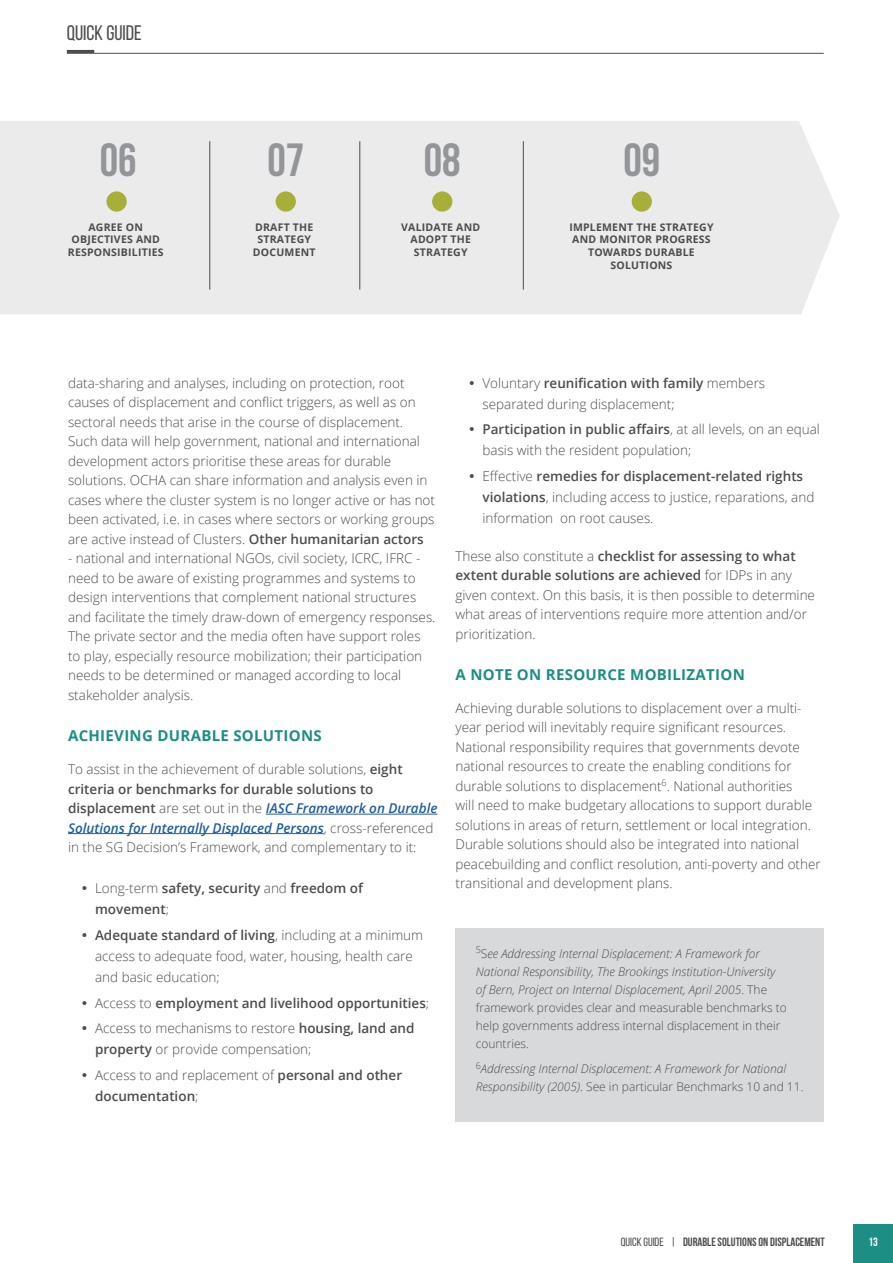
<style>
.page{position:relative;width:893px;height:1263px;background:#fff}
.page>*{position:absolute;margin:0;border:0;box-sizing:border-box;transform-origin:0 0}
.t1{font:700 46.5px "Bebas Neue";color:#939598}
.t2{font:21px "Bebas Neue";color:#4d4d4f}
.t3{font:700 15px "Open Sans";letter-spacing:.02em;color:#1c8e84}
.t4{font:300 13.5px/19.5px "Open Sans";color:#4d4d4f}
.t5{font:600 13.5px/21px "Open Sans";color:#4d4d4f}
.t6{font:italic 300 12px/18px "Open Sans";color:#4d4d4f}
.t7{font:700 12px "Bebas Neue";color:#4d4d4f}
.t8{font:700 12px "Bebas Neue";color:#fff}
.t9{font:700 10.5px/12.6px "Open Sans";letter-spacing:.02em;color:#4d4d4f;text-align:center}
.s1{font-weight:600}
.s2{font-weight:600;font-style:italic;color:#215e9e}
.s3{font-weight:300}
.s4{font-style:normal}
.s5{font-weight:400}
</style>
<div class="page">
<div style="left:854px;top:1224px;width:39px;height:39px;background:#1c8e84"></div>
<div style="left:0;top:121px;width:840px;height:193px;background:#ebebec"></div>
<hr style="left:266px;top:814px;width:171px;height:1px;background:#215e9e">
<hr style="left:68px;top:833px;width:256px;height:1px;background:#215e9e">
<div style="left:455px;top:928px;width:369px;height:194px;background:#d7d9da"></div>
<div style="left:106px;top:191px;width:21px;height:21px;background:#a7af39;border-radius:50%"></div>
<div style="left:276px;top:191px;width:20px;height:21px;background:#a7af39;border-radius:50%"></div>
<div style="left:432px;top:191px;width:20px;height:21px;background:#a7af39;border-radius:50%"></div>
<div style="left:632px;top:191px;width:20px;height:21px;background:#a7af39;border-radius:50%"></div>
<hr style="left:210px;top:141px;width:1px;height:149px;background:#4d4d4f">
<hr style="left:360px;top:141px;width:1px;height:149px;background:#4d4d4f">
<hr style="left:523px;top:141px;width:1px;height:149px;background:#4d4d4f">
<svg style="left:67px;top:50px;width:757px;height:4px"></svg>
<h2 class="t2" style="left:67px;top:22px;width:76px">QUICK GUIDE</h2>
<h1 class="t1" style="left:100px;top:134px;width:38px">06</h1>
<p class="t9" style="left:68px;top:220px;width:97px">AGREE ON<br>OBJECTIVES AND<br>RESPONSIBILITIES</p>
<h1 class="t1" style="left:267px;top:134px;width:38px">07</h1>
<p class="t9" style="left:253px;top:220px;width:64px">DRAFT THE<br>STRATEGY<br>DOCUMENT</p>
<h1 class="t1" style="left:424px;top:134px;width:38px">08</h1>
<p class="t9" style="left:401px;top:220px;width:81px">VALIDATE AND<br>ADOPT THE<br>STRATEGY</p>
<h1 class="t1" style="left:623px;top:134px;width:38px">09</h1>
<p class="t9" style="left:569px;top:220px;width:146px">IMPLEMENT THE STRATEGY<br>AND MONITOR PROGRESS<br>TOWARDS DURABLE<br>SOLUTIONS</p>
<p class="t4" style="left:68px;top:373px;width:368px">data-sharing and analyses, including on protection, root causes of displacement and conflict triggers, as well as on sectoral needs that arise in the course of displacement.<br>Such data will help government, national and international development actors prioritise these areas for durable solutions. OCHA can share information and analysis even in cases where the cluster system is no longer active or has not been activated, i.e. in cases where sectors or working groups are active instead of Clusters. <span class="s1">Other humanitarian actors</span></p>
<p class="t4" style="left:68px;top:548px;width:369px">- national and international NGOs, civil society, ICRC, IFRC - need to be aware of existing programmes and systems to design interventions that complement national structures and facilitate the timely draw-down of emergency responses.<br>The private sector and the media often have support roles to play, especially resource mobilization; their participation needs to be determined or managed according to local stakeholder analysis.</p>
<p class="t3" style="left:68px;top:725px;width:255px">ACHIEVING DURABLE SOLUTIONS</p>
<p class="t4" style="left:68px;top:759px;width:371px">To assist in the achievement of durable solutions, <span class="s1">eight criteria or benchmarks for durable solutions to displacement</span> are set out in the <span class="s2">IASC Framework on Durable Solutions for Internally Displaced Persons</span>, cross-referenced in the SG Decision’s Framework, and complementary to it:</p>
<p class="t5" style="left:95px;top:878px;width:269px;text-indent:-14px">• <span class="s3">Long-term</span> safety, security <span class="s3">and</span> freedom of movement<span class="s3">;</span></p>
<p class="t4" style="left:95px;top:924px;width:330px;line-height:21px;text-indent:-14px">• <span class="s1">Adequate standard of living</span>, including at a minimum access to adequate food, water, housing, health care and basic education;</p>
<p class="t5" style="left:82px;top:992px;width:349px">• <span class="s3">Access to</span> employment and livelihood opportunities<span class="s3">;</span></p>
<p class="t4" style="left:95px;top:1017px;width:321px;line-height:21px;text-indent:-13px">• Access to mechanisms to restore <span class="s1">housing, land and property</span> or provide compensation;</p>
<p class="t5" style="left:95px;top:1064px;width:309px;text-indent:-14px">• <span class="s3">Access to and replacement of</span> personal and other documentation<span class="s3">;</span></p>
<p class="t4" style="left:482px;top:372px;width:284px;line-height:21px;text-indent:-14px">• Voluntary <span class="s1">reunification with family</span> members separated during displacement;</p>
<p class="t4" style="left:482px;top:419px;width:339px;line-height:21px;text-indent:-13px">• <span class="s1">Participation in public affairs</span>, at all levels, on an equal basis with the resident population;</p>
<p class="t4" style="left:482px;top:465px;width:333px;line-height:21px;text-indent:-14px">• Effective <span class="s1">remedies for displacement-related rights violations</span>, including access to justice, reparations, and information on root causes.</p>
<p class="t4" style="left:455px;top:546px;width:361px">These also constitute a <span class="s1">checklist for assessing to what extent durable solutions are achieved</span> for IDPs in any given context. On this basis, it is then possible to determine what areas of interventions require more attention and/or prioritization.</p>
<p class="t3" style="left:455px;top:664px;width:291px">A NOTE ON RESOURCE MOBILIZATION</p>
<p class="t4" style="left:455px;top:698px;width:367px">Achieving durable solutions to displacement over a multi&shy;year period will inevitably require significant resources.<br>National responsibility requires that governments devote national resources to create the enabling conditions for durable solutions to displacement<sup>6</sup>. National authorities<br>will need to make budgetary allocations to support durable solutions in areas of return, settlement or local integration.<br>Durable solutions should also be integrated into national peacebuilding and conflict resolution, anti-poverty and other transitional and development plans.</p>
<p class="t6" style="left:476px;top:944px;width:313px"><sup>5</sup><span class="s4">S</span>ee Addressing Internal Displacement: A Framework for National Responsibility, The Brookings Institution-University of Bern, Project on Internal Displacement, April 2005<span class="s4">. The framework provides clear and measurable benchmarks to help governments address internal displacement in their countries.</span></p>
<p class="t6" style="left:476px;top:1059px;width:329px"><sup>6</sup>Addressing Internal Displacement: A Framework for National<br>Responsibility (2005)<span class="s4">. See in particular Benchmarks 10 and 11.</span></p>
<p class="t7" style="left:621px;top:1235px;width:205px"><span class="s5">QUICK GUIDE |</span> DURABLE SOLUTIONS ON DISPLACEMENT</p>
<p class="t8" style="left:868px;top:1235px;width:24px">13 13</p>
</div>
